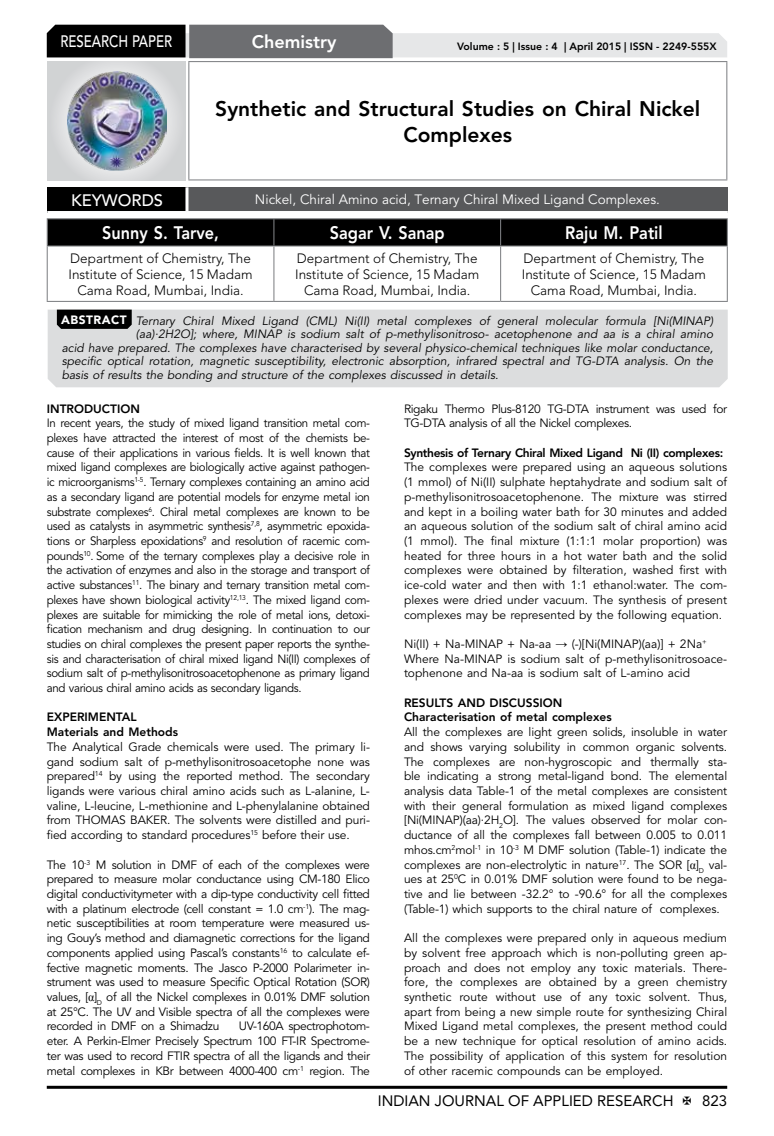
<style>
.page{position:relative;width:774px;height:1136px;background:#fff}
.page>*{position:absolute;margin:0;border:0;box-sizing:border-box;transform-origin:0 0}
.t1{font:800 21px/26.2px "Avenir LT Std";color:#000;text-align:center}
.t2{font:800 18px "Avenir LT Std";color:#fff;scale:.9 1}
.t3{font:800 18px "Avenir LT Std";color:#fff}
.t4{font:500 16.5px "Avenir LT Std";color:#fff;scale:.8 1}
.t5{font:500 16.5px "Avenir LT Std";color:#fff}
.t6{font:15px "Avenir LT Std";color:#000}
.t7{font:300 13.5px/16.2px "Avenir LT Std";color:#000;text-align:center}
.t8{font:13.5px "Avenir LT Std";color:#fff}
.t9{font:12px/14.7px "Avenir LT Std";letter-spacing:-.01em;color:#000;text-align:justify}
.t10{font:12px/14.7px "Avenir LT Std";letter-spacing:-.01em;color:#000;text-align:justify;scale:.96 1}
.t11{font:italic 12px "Avenir LT Std";color:#000}
.t12{font:800 12px/14.7px "Avenir LT Std";color:#000}
.t13{font:12px/14.7px "Avenir LT Std";letter-spacing:-.03em;color:#000}
.t14{font:800 12px "Avenir LT Std";letter-spacing:-.03em;color:#000}
.t15{font:800 10.5px "Avenir LT Std";color:#000}
.s1{font-weight:900;font-style:normal;color:#fff}
.s2{font-family:"Times New Roman"}
</style>
<div class="page">
<hr style="left:47px;top:1085px;width:680px;height:3px;background:#000">
<div style="left:48px;top:62px;width:137px;height:118px;background:linear-gradient(to right,#d9dadb,#d9dadb)"></div>
<img style="left:68px;top:71px;width:99px;height:100px">
<svg style="left:47px;top:25px;width:680px;height:33px;background:#979899"></svg>
<hr style="left:188px;top:61px;width:539px;height:1px;background:#808285">
<hr style="left:188px;top:62px;width:1px;height:117px;background:#808285">
<hr style="left:726px;top:62px;width:1px;height:117px;background:#808285">
<hr style="left:188px;top:179px;width:539px;height:1px;background:#808285">
<hr style="left:47px;top:218px;width:227px;height:1px;background:#808285">
<hr style="left:274px;top:218px;width:227px;height:1px;background:#808285">
<hr style="left:501px;top:218px;width:227px;height:1px;background:#808285">
<div style="left:47px;top:219px;width:681px;height:26px;background:#000"></div>
<hr style="left:47px;top:245px;width:227px;height:1px;background:#808285">
<hr style="left:47px;top:246px;width:1px;height:55px;background:#808285">
<hr style="left:274px;top:245px;width:227px;height:1px;background:#808285">
<hr style="left:273px;top:246px;width:1px;height:55px;background:#808285">
<hr style="left:501px;top:245px;width:227px;height:1px;background:#808285">
<hr style="left:500px;top:246px;width:1px;height:55px;background:#808285">
<hr style="left:727px;top:246px;width:1px;height:55px;background:#808285">
<hr style="left:47px;top:301px;width:227px;height:1px;background:#808285">
<hr style="left:274px;top:301px;width:227px;height:1px;background:#808285">
<hr style="left:501px;top:301px;width:227px;height:1px;background:#808285">
<div style="left:48px;top:309px;width:680px;height:78px;background:#dcddde"></div>
<svg style="left:57px;top:309px;width:75px;height:20px"></svg>
<div style="left:47px;top:187px;width:140px;height:25px;background:#000"></div>
<div style="left:187px;top:187px;width:541px;height:25px;background:#58595b"></div>
<hr style="left:185px;top:187px;width:3px;height:24px;background:#fff">
<hr style="left:47px;top:211px;width:140px;height:3px;background:#fff">
<hr style="left:187px;top:211px;width:541px;height:3px;background:#fff">
<h3 class="t4" style="left:60px;top:32px;width:139px">RESEARCH PAPER</h3>
<h2 class="t3" style="left:252px;top:31px;width:86px">Chemistry</h2>
<p class="t15" style="left:457px;top:41px;width:261px">Volume : 5 | Issue : 4 | April 2015 | ISSN - 2249-555X</p>
<h1 class="t1" style="left:215px;top:95px;width:487px">Synthetic and Structural Studies on Chiral Nickel<br>Complexes</h1>
<h3 class="t5" style="left:71px;top:191px;width:94px">KEYWORDS</h3>
<p class="t8" style="left:255px;top:191px;width:406px">Nickel, Chiral Amino acid, Ternary Chiral Mixed Ligand Complexes.</p>
<h2 class="t2" style="left:102px;top:222px;width:131px">Sunny S. Tarve,</h2>
<h2 class="t2" style="left:330px;top:222px;width:129px">Sagar V. Sanap</h2>
<h2 class="t2" style="left:565px;top:222px;width:110px">Raju M. Patil</h2>
<p class="t7" style="left:68px;top:250px;width:186px">Department of Chemistry, The<br>Institute of Science, 15 Madam<br>Cama Road, Mumbai, India.</p>
<p class="t7" style="left:295px;top:250px;width:186px">Department of Chemistry, The<br>Institute of Science, 15 Madam<br>Cama Road, Mumbai, India.</p>
<p class="t7" style="left:522px;top:250px;width:186px">Department of Chemistry, The<br>Institute of Science, 15 Madam<br>Cama Road, Mumbai, India.</p>
<p class="t11" style="left:61px;top:314px;width:653px"><span class="s1">ABSTRACT</span> Ternary Chiral Mixed Ligand (CML) Ni(II) metal complexes of general molecular formula [Ni(MINAP)</p>
<p class="t11" style="left:136px;top:327px;width:579px">(aa)∙2H2O]; where, MINAP is sodium salt of p-methylisonitroso- acetophenone and aa is a chiral amino</p>
<p class="t11" style="left:62px;top:341px;width:653px">acid have prepared. The complexes have characterised by several physico-chemical techniques like molar conductance,</p>
<p class="t11" style="left:62px;top:354px;width:653px">specific optical rotation, magnetic susceptibility, electronic absorption, infrared spectral and TG-DTA analysis. On the</p>
<p class="t11" style="left:62px;top:368px;width:438px">basis of results the bonding and structure of the complexes discussed in details.</p>
<p class="t12" style="left:47px;top:401px;width:95px">INTRODUCTION</p>
<p class="t10" style="left:47px;top:416px;width:338px">In recent years, the study of mixed ligand transition metal com&shy;plexes have attracted the interest of most of the chemists be&shy;cause of their applications in various fields. It is well known that mixed ligand complexes are biologically active against pathogen&shy;ic microorganisms<sup>1-5</sup>. Ternary complexes containing an amino acid as a secondary ligand are potential models for enzyme metal ion substrate complexes<sup>6</sup>. Chiral metal complexes are known to be used as catalysts in asymmetric synthesis<sup>7,8</sup>, asymmetric epoxida&shy;tions or Sharpless epoxidations<sup>9</sup> and resolution of racemic com&shy;pounds<sup>10</sup>. Some of the ternary complexes play a decisive role in the activation of enzymes and also in the storage and transport of active substances<sup>11</sup>. The binary and ternary transition metal com&shy;plexes have shown biological activity<sup>12,13</sup>. The mixed ligand com&shy;plexes are suitable for mimicking the role of metal ions, detoxi&shy;fication mechanism and drug designing. In continuation to our studies on chiral complexes the present paper reports the synthe&shy;sis and characterisation of chiral mixed ligand Ni(II) complexes of sodium salt of p-methylisonitrosoacetophenone as primary ligand and various chiral amino acids as secondary ligands.</p>
<p class="t12" style="left:47px;top:710px;width:133px">EXPERIMENTAL<br>Materials and Methods</p>
<p class="t9" style="left:47px;top:739px;width:325px">The Analytical Grade chemicals were used. The primary li&shy;gand sodium salt of p-methylisonitrosoacetophe none was prepared<sup>14</sup> by using the reported method. The secondary ligands were various chiral amino acids such as L-alanine, L&shy;valine, L-leucine, L-methionine and L-phenylalanine obtained from THOMAS BAKER. The solvents were distilled and puri&shy;fied according to standard procedures<sup>15</sup> before their use.</p>
<p class="t9" style="left:47px;top:857px;width:325px">The 10<sup>-3</sup> M solution in DMF of each of the complexes were prepared to measure molar conductance using CM-180 Elico digital conductivitymeter with a dip-type conductivity cell fitted with a platinum electrode (cell constant = 1.0 cm<sup>-1</sup>). The mag&shy;netic susceptibilities at room temperature were measured us&shy;ing Gouy’s method and diamagnetic corrections for the ligand components applied using Pascal’s constants<sup>16</sup> to calculate ef&shy;fective magnetic moments. The Jasco P-2000 Polarimeter in&shy;strument was used to measure Specific Optical Rotation (SOR) values, [<span class="s2">α</span>]<sub>D</sub> of all the Nickel complexes in 0.01% DMF solution at 25°C. The UV and Visible spectra of all the complexes were recorded in DMF on a Shimadzu</p>
<p class="t9" style="left:47px;top:1019px;width:325px;text-indent:192px">UV-160A spectrophotom&shy;eter. A Perkin-Elmer Precisely Spectrum 100 FT-IR Spectrome&shy;ter was used to record FTIR spectra of all the ligands and their metal complexes in KBr between 4000-400 cm<sup>-1</sup> region. The</p>
<p class="t13" style="left:404px;top:401px;width:325px">Rigaku Thermo Plus-8120 TG-DTA instrument was used for<br>TG-DTA analysis of all the Nickel complexes.</p>
<p class="t14" style="left:404px;top:445px;width:321px">Synthesis of Ternary Chiral Mixed Ligand Ni (II) complexes:</p>
<p class="t9" style="left:404px;top:460px;width:325px">The complexes were prepared using an aqueous solutions (1 mmol) of Ni(II) sulphate heptahydrate and sodium salt of p-methylisonitrosoacetophenone. The mixture was stirred and kept in a boiling water bath for 30 minutes and added an aqueous solution of the sodium salt of chiral amino acid (1 mmol). The final mixture (1:1:1 molar proportion) was heated for three hours in a hot water bath and the solid complexes were obtained by filteration, washed first with ice-cold water and then with 1:1 ethanol:water. The com&shy;plexes were dried under vacuum. The synthesis of present complexes may be represented by the following equation.</p>
<p class="t9" style="left:404px;top:636px;width:325px;text-align:left">Ni(II) + Na-MINAP + Na-aa <span class="s2">→</span> (-)[Ni(MINAP)(aa)] + 2Na<sup>+<br></sup>Where Na-MINAP is sodium salt of p-methylisonitrosoace&shy;tophenone and Na-aa is sodium salt of L-amino acid</p>
<p class="t12" style="left:404px;top:695px;width:209px">RESULTS AND DISCUSSION<br>Characterisation of metal complexes</p>
<p class="t9" style="left:404px;top:725px;width:325px">All the complexes are light green solids, insoluble in water and shows varying solubility in common organic solvents.<br>The complexes are non-hygroscopic and thermally sta&shy;ble indicating a strong metal-ligand bond. The elemental analysis data Table-1 of the metal complexes are consistent with their general formulation as mixed ligand complexes [Ni(MINAP)(aa)∙2H<sub>2</sub>O]. The values observed for molar con&shy;ductance of all the complexes fall between 0.005 to 0.011 mhos.cm<sup>2</sup>mol<sup>-1</sup> in 10<sup>-3</sup> M DMF solution (Table-1) indicate the complexes are non-electrolytic in nature<sup>17</sup>. The SOR [<span class="s2">α</span>]<sub>D</sub> val&shy;ues at 25<sup>0</sup>C in 0.01% DMF solution were found to be nega&shy;tive and lie between -32.2° to -90.6° for all the complexes (Table-1) which supports to the chiral nature of complexes.</p>
<p class="t9" style="left:404px;top:930px;width:325px">All the complexes were prepared only in aqueous medium by solvent free approach which is non-polluting green ap&shy;proach and does not employ any toxic materials. There&shy;fore, the complexes are obtained by a green chemistry synthetic route without use of any toxic solvent. Thus, apart from being a new simple route for synthesizing Chiral Mixed Ligand metal complexes, the present method could be a new technique for optical resolution of amino acids.<br>The possibility of application of this system for resolution of other racemic compounds can be employed.</p>
<p class="t6" style="left:378px;top:1091px;width:297px">INDIAN JOURNAL OF APPLIED RESEARCH</p>
<p class="t6" style="left:702px;top:1091px;width:27px">823</p>
</div>
